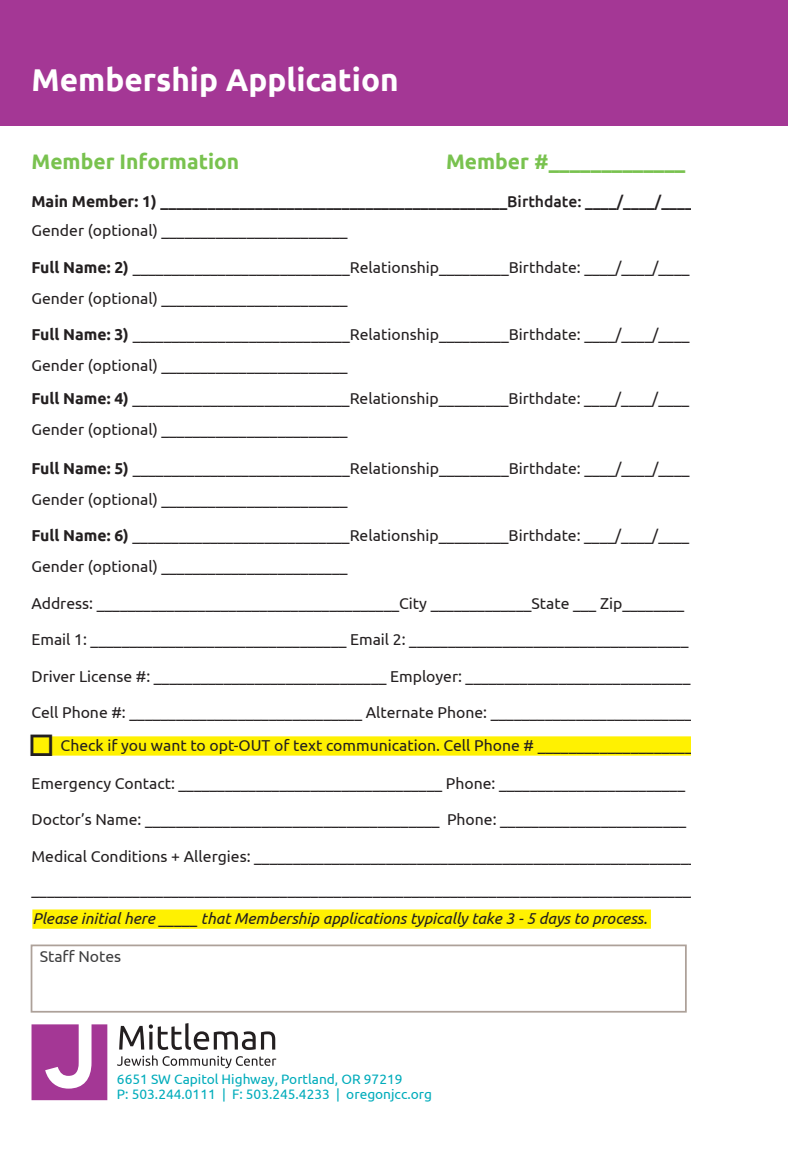
<style>
.page{position:relative;width:788px;height:1166px;background:#fff}
.page>*{position:absolute;margin:0;border:0;box-sizing:border-box;transform-origin:0 0}
.t1{font:700 31.5px "Ubuntu";color:#fff}
.t2{font:700 21px "Ubuntu";color:#79c24f}
.t3{font:15.75px/31.2px "Ubuntu";color:#231f20}
.t4{font:500 15.75px/29.4px "Ubuntu";color:#231f20}
.t5{font:italic 15.75px "Ubuntu";color:#231f20}
.t6{font:15.75px "Ubuntu";color:#3e3e3f}
.t7{font:13.65px/15.2px "Ubuntu";color:#00acbb}
.s1{font-weight:700}
.s2{font-weight:400}
.s3{font-style:normal}
</style>
<div class="page">
<div style="left:0;top:0;width:788px;height:126px;background:#a43795"></div>
<div style="left:32px;top:736px;width:660px;height:19px;background:#fff101"></div>
<svg style="left:32px;top:1024px;width:75px;height:76px"></svg>
<svg style="left:117px;top:1023px;width:159px;height:45px"></svg>
<div style="left:31px;top:944px;width:655px;height:68px;border:2px solid #ada199"></div>
<div style="left:32px;top:909px;width:619px;height:19px;background:#fff101"></div>
<svg style="left:31px;top:736px;width:21px;height:20px"></svg>
<h1 class="t1" style="left:32px;top:61px;width:369px">Membership Application</h1>
<h2 class="t2" style="left:32px;top:148px;width:209px">Member Information</h2>
<h2 class="t2" style="left:446px;top:148px;width:241px">Member #_____________</h2>
<p class="t4" style="left:32px;top:186px;width:662px"><span class="s1">Main Member: 1)</span> ____________________________________________Birthdate: ____/____/____<br><span class="s2">Gender (optional) ________________________</span></p>
<p class="t3" style="left:32px;top:251px;width:659px"><span class="s1">Full Name: 2)</span> ____________________________Relationship_________Birthdate: ____/____/____<br>Gender (optional) ________________________</p>
<p class="t3" style="left:32px;top:318px;width:659px"><span class="s1">Full Name: 3)</span> ____________________________Relationship_________Birthdate: ____/____/____<br>Gender (optional) ________________________</p>
<p class="t3" style="left:32px;top:382px;width:659px"><span class="s1">Full Name: 4)</span> ____________________________Relationship_________Birthdate: ____/____/____<br>Gender (optional) ________________________</p>
<p class="t3" style="left:32px;top:452px;width:659px"><span class="s1">Full Name: 5)</span> ____________________________Relationship_________Birthdate: ____/____/____<br>Gender (optional) ________________________</p>
<p class="t3" style="left:32px;top:519px;width:659px"><span class="s1">Full Name: 6)</span> ____________________________Relationship_________Birthdate: ____/____/____<br>Gender (optional) ________________________</p>
<p class="t3" style="left:32px;top:587px;width:654px">Address: _______________________________________City _____________State ___ Zip________</p>
<p class="t3" style="left:32px;top:623px;width:658px">Email 1: _________________________________ Email 2: ____________________________________</p>
<p class="t3" style="left:32px;top:660px;width:660px">Driver License #: ______________________________ Employer: _____________________________</p>
<p class="t3" style="left:61px;top:695px;width:641px;line-height:33.2px;text-indent:-29px">Cell Phone #: ______________________________ Alternate Phone: ___________________________<br>Check if you want to opt-OUT of text communication. Cell Phone # ____________________</p>
<p class="t3" style="left:32px;top:767px;width:655px">Emergency Contact: __________________________________ Phone: ________________________</p>
<p class="t3" style="left:32px;top:803px;width:656px">Doctor’s Name: ______________________________________ Phone: ________________________</p>
<p class="t3" style="left:32px;top:839px;width:681px;line-height:32.9px">Medical Conditions + Allergies: ___________________________________________________________ _______________________________________________________________________________________</p>
<p class="t5" style="left:32px;top:909px;width:616px">Please initial here <span class="s3">_____</span> that Membership applications typically take 3 - 5 days to process.</p>
<p class="t6" style="left:40px;top:946px;width:83px">Staff Notes</p>
<p class="t7" style="left:117px;top:1071px;width:316px">6651 SW Capitol Highway, Portland, OR 97219<br>P: 503.244.0111 | F: 503.245.4233 | oregonjcc.org</p>
</div>
